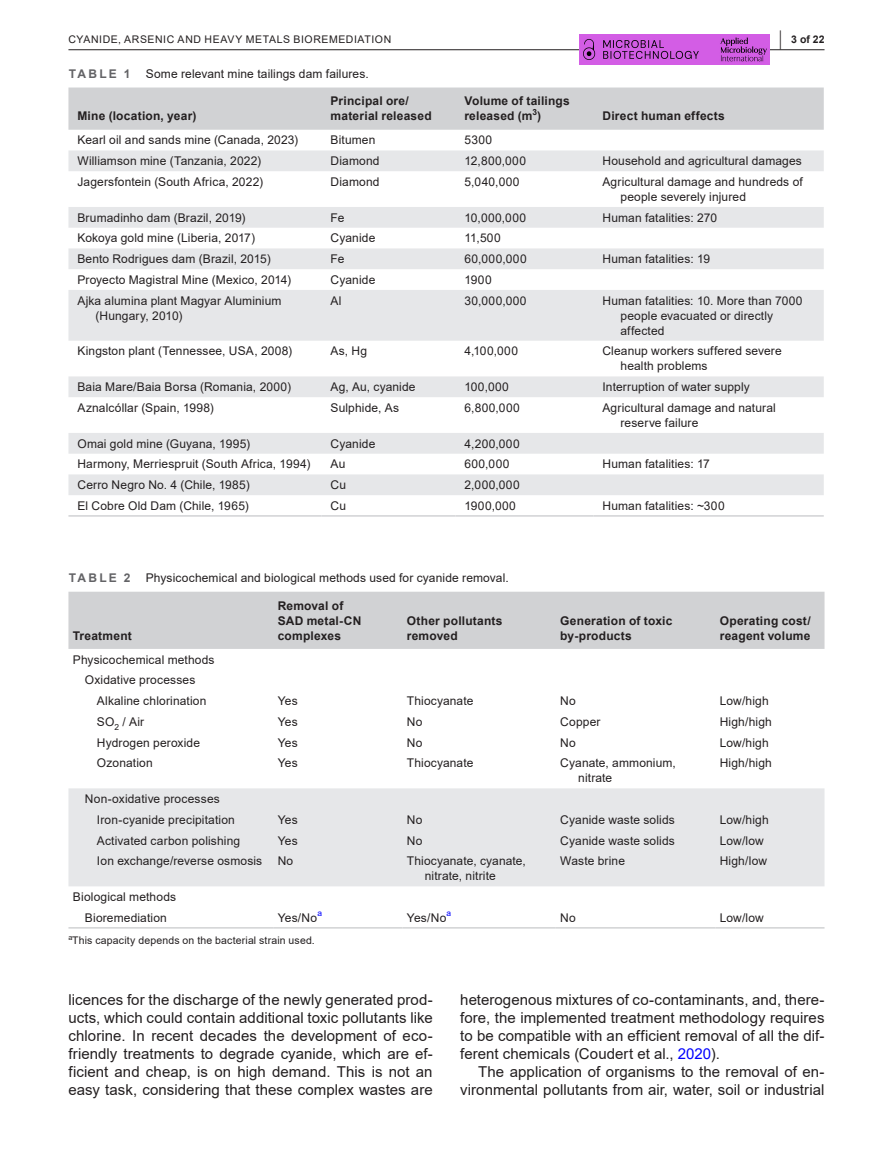
<style>
.page{position:relative;width:893px;height:1174px;background:#fff}
.page>*{position:absolute;margin:0;border:0;box-sizing:border-box;transform-origin:0 0}
.t1{font:15px/18px "Arial";letter-spacing:.005em;color:#231f20;text-align:justify}
.t2{font:12px/15px "Arial";letter-spacing:.01em;color:#231f20}
.t3{font:700 12px/15px "Arial";letter-spacing:.015em;color:#231f20}
.t4{font:700 12px "Arial";letter-spacing:.185em;color:#636366}
.t5{font:10.5px "Arial";letter-spacing:.025em;color:#231f20}
.t6{font:10.5px "Arial";letter-spacing:.055em;color:#231f20}
.t7{font:700 10.5px "Arial";color:#231f20}
.s1{font-size:20.25px}
.s2{color:#00f}
</style>
<div class="page">
<hr style="left:68px;top:49px;width:756px;height:1px;background:#231f20">
<img style="left:579px;top:35px;width:190px;height:30px">
<div style="left:68px;top:87px;width:756px;height:43px;background:#d1d2d4"></div>
<svg style="left:68px;top:150px;width:756px;height:345px;fill:#edeeef"></svg>
<hr style="left:68px;top:515px;width:254px;height:1px;background:#d1d2d4">
<hr style="left:322px;top:515px;width:133px;height:1px;background:#d1d2d4">
<hr style="left:455px;top:515px;width:138px;height:1px;background:#d1d2d4">
<hr style="left:593px;top:515px;width:231px;height:1px;background:#d1d2d4">
<div style="left:68px;top:591px;width:756px;height:58px;background:#d1d2d4"></div>
<div style="left:68px;top:788px;width:756px;height:98px;background:#e6e7e9"></div>
<hr style="left:68px;top:927px;width:205px;height:1px;background:#d1d2d4">
<hr style="left:273px;top:927px;width:129px;height:1px;background:#d1d2d4">
<hr style="left:402px;top:927px;width:154px;height:1px;background:#d1d2d4">
<hr style="left:556px;top:927px;width:159px;height:1px;background:#d1d2d4">
<hr style="left:715px;top:927px;width:109px;height:1px;background:#d1d2d4">
<p class="t6" style="left:69px;top:32px;width:324px">CYANIDE, ARSENIC AND HEAVY METALS BIOREMEDIATION</p>
<p class="t7" style="left:779px;top:32px;width:47px"><span class="s1">|</span> 3 of 22</p>
<p class="t4" style="left:69px;top:65px;width:63px">TABLE 1</p>
<p class="t2" style="left:146px;top:66px;width:224px">Some relevant mine tailings dam failures.</p>
<p class="t3" style="left:77px;top:109px;width:121px">Mine (location, year)</p>
<p class="t3" style="left:331px;top:94px;width:103px">Principal ore/ material released</p>
<p class="t3" style="left:464px;top:94px;width:107px">Volume of tailings released (m<sup>3</sup>)</p>
<p class="t3" style="left:602px;top:109px;width:124px">Direct human effects</p>
<p class="t2" style="left:77px;top:133px;width:222px">Kearl oil and sands mine (Canada, 2023)</p>
<p class="t2" style="left:331px;top:133px;width:46px">Bitumen</p>
<p class="t2" style="left:464px;top:133px;width:29px">5300</p>
<p class="t2" style="left:77px;top:153px;width:185px">Williamson mine (Tanzania, 2022)</p>
<p class="t2" style="left:331px;top:153px;width:50px">Diamond</p>
<p class="t2" style="left:464px;top:153px;width:63px">12,800,000</p>
<p class="t2" style="left:602px;top:153px;width:201px">Household and agricultural damages</p>
<p class="t2" style="left:77px;top:174px;width:187px">Jagersfontein (South Africa, 2022)</p>
<p class="t2" style="left:331px;top:174px;width:50px">Diamond</p>
<p class="t2" style="left:464px;top:174px;width:57px">5,040,000</p>
<p class="t2" style="left:620px;top:174px;width:184px;text-indent:-18px">Agricultural damage and hundreds of people severely injured</p>
<p class="t2" style="left:77px;top:210px;width:170px">Brumadinho dam (Brazil, 2019)</p>
<p class="t2" style="left:331px;top:210px;width:15px">Fe</p>
<p class="t2" style="left:464px;top:210px;width:63px">10,000,000</p>
<p class="t2" style="left:602px;top:210px;width:116px">Human fatalities: 270</p>
<p class="t2" style="left:77px;top:231px;width:179px">Kokoya gold mine (Liberia, 2017)</p>
<p class="t2" style="left:331px;top:231px;width:46px">Cyanide</p>
<p class="t2" style="left:464px;top:231px;width:38px">11,500</p>
<p class="t2" style="left:77px;top:251px;width:195px">Bento Rodrigues dam (Brazil, 2015)</p>
<p class="t2" style="left:331px;top:251px;width:15px">Fe</p>
<p class="t2" style="left:464px;top:251px;width:64px">60,000,000</p>
<p class="t2" style="left:602px;top:251px;width:109px">Human fatalities: 19</p>
<p class="t2" style="left:77px;top:272px;width:215px">Proyecto Magistral Mine (Mexico, 2014)</p>
<p class="t2" style="left:331px;top:272px;width:46px">Cyanide</p>
<p class="t2" style="left:464px;top:272px;width:29px">1900</p>
<p class="t2" style="left:95px;top:293px;width:188px;text-indent:-18px">Ajka alumina plant Magyar Aluminium (Hungary, 2010)</p>
<p class="t2" style="left:331px;top:293px;width:12px">Al</p>
<p class="t2" style="left:464px;top:293px;width:64px">30,000,000</p>
<p class="t2" style="left:620px;top:293px;width:184px;text-indent:-18px">Human fatalities: 10. More than 7000 people evacuated or directly affected</p>
<p class="t2" style="left:77px;top:344px;width:216px">Kingston plant (Tennessee, USA, 2008)</p>
<p class="t2" style="left:331px;top:344px;width:38px">As, Hg</p>
<p class="t2" style="left:464px;top:344px;width:55px">4,100,000</p>
<p class="t2" style="left:620px;top:344px;width:163px;text-indent:-18px">Cleanup workers suffered severe health problems</p>
<p class="t2" style="left:77px;top:379px;width:215px">Baia Mare/Baia Borsa (Romania, 2000)</p>
<p class="t2" style="left:331px;top:379px;width:87px">Ag, Au, cyanide</p>
<p class="t2" style="left:464px;top:379px;width:46px">100,000</p>
<p class="t2" style="left:602px;top:379px;width:149px">Interruption of water supply</p>
<p class="t2" style="left:77px;top:400px;width:138px">Aznalcóllar (Spain, 1998)</p>
<p class="t2" style="left:331px;top:400px;width:70px">Sulphide, As</p>
<p class="t2" style="left:464px;top:400px;width:57px">6,800,000</p>
<p class="t2" style="left:620px;top:400px;width:157px;text-indent:-18px">Agricultural damage and natural reserve failure</p>
<p class="t2" style="left:77px;top:436px;width:174px">Omai gold mine (Guyana, 1995)</p>
<p class="t2" style="left:331px;top:436px;width:46px">Cyanide</p>
<p class="t2" style="left:464px;top:436px;width:57px">4,200,000</p>
<p class="t2" style="left:77px;top:456px;width:234px">Harmony, Merriespruit (South Africa, 1994)</p>
<p class="t2" style="left:331px;top:456px;width:16px">Au</p>
<p class="t2" style="left:464px;top:456px;width:47px">600,000</p>
<p class="t2" style="left:602px;top:456px;width:109px">Human fatalities: 17</p>
<p class="t2" style="left:77px;top:477px;width:174px">Cerro Negro No. 4 (Chile, 1985)</p>
<p class="t2" style="left:331px;top:477px;width:17px">Cu</p>
<p class="t2" style="left:464px;top:477px;width:57px">2,000,000</p>
<p class="t2" style="left:77px;top:498px;width:173px">El Cobre Old Dam (Chile, 1965)</p>
<p class="t2" style="left:331px;top:498px;width:17px">Cu</p>
<p class="t2" style="left:464px;top:498px;width:53px">1900,000</p>
<p class="t2" style="left:602px;top:498px;width:124px">Human fatalities: ~300</p>
<p class="t4" style="left:69px;top:569px;width:63px">TABLE 2</p>
<p class="t2" style="left:146px;top:570px;width:364px">Physicochemical and biological methods used for cyanide removal.</p>
<p class="t3" style="left:73px;top:628px;width:60px">Treatment</p>
<p class="t3" style="left:278px;top:598px;width:85px">Removal of<br>SAD metal-CN complexes</p>
<p class="t3" style="left:407px;top:613px;width:97px">Other pollutants removed</p>
<p class="t3" style="left:560px;top:613px;width:114px">Generation of toxic by-products</p>
<p class="t3" style="left:720px;top:613px;width:93px">Operating cost/ reagent volume</p>
<p class="t2" style="left:73px;top:649px;width:143px;line-height:20.7px;text-align:center">Physicochemical methods<br>Oxidative processes</p>
<p class="t2" style="left:97px;top:693px;width:111px">Alkaline chlorination</p>
<p class="t2" style="left:278px;top:693px;width:22px">Yes</p>
<p class="t2" style="left:407px;top:693px;width:68px">Thiocyanate</p>
<p class="t2" style="left:560px;top:693px;width:17px">No</p>
<p class="t2" style="left:720px;top:693px;width:50px">Low/high</p>
<p class="t2" style="left:97px;top:714px;width:49px">SO<sub>2</sub> / Air</p>
<p class="t2" style="left:278px;top:714px;width:22px">Yes</p>
<p class="t2" style="left:407px;top:714px;width:17px">No</p>
<p class="t2" style="left:560px;top:714px;width:42px">Copper</p>
<p class="t2" style="left:720px;top:714px;width:54px">High/high</p>
<p class="t2" style="left:97px;top:735px;width:105px">Hydrogen peroxide</p>
<p class="t2" style="left:278px;top:735px;width:22px">Yes</p>
<p class="t2" style="left:407px;top:735px;width:17px">No</p>
<p class="t2" style="left:560px;top:735px;width:17px">No</p>
<p class="t2" style="left:720px;top:735px;width:50px">Low/high</p>
<p class="t2" style="left:97px;top:755px;width:57px">Ozonation</p>
<p class="t2" style="left:278px;top:755px;width:22px">Yes</p>
<p class="t2" style="left:407px;top:755px;width:68px">Thiocyanate</p>
<p class="t2" style="left:578px;top:755px;width:99px;text-indent:-18px">Cyanate, ammonium, nitrate</p>
<p class="t2" style="left:720px;top:755px;width:54px">High/high</p>
<p class="t2" style="left:97px;top:788px;width:139px;line-height:20.7px;text-indent:-12px">Non-oxidative processes<br>Iron-cyanide precipitation</p>
<p class="t2" style="left:278px;top:812px;width:22px">Yes</p>
<p class="t2" style="left:407px;top:812px;width:17px">No</p>
<p class="t2" style="left:560px;top:812px;width:116px">Cyanide waste solids</p>
<p class="t2" style="left:720px;top:812px;width:50px">Low/high</p>
<p class="t2" style="left:97px;top:833px;width:145px">Activated carbon polishing</p>
<p class="t2" style="left:278px;top:833px;width:22px">Yes</p>
<p class="t2" style="left:407px;top:833px;width:17px">No</p>
<p class="t2" style="left:560px;top:833px;width:116px">Cyanide waste solids</p>
<p class="t2" style="left:720px;top:833px;width:46px">Low/low</p>
<p class="t2" style="left:97px;top:853px;width:167px">Ion exchange/reverse osmosis</p>
<p class="t2" style="left:278px;top:853px;width:17px">No</p>
<p class="t2" style="left:425px;top:853px;width:103px;text-indent:-18px">Thiocyanate, cyanate, nitrate, nitrite</p>
<p class="t2" style="left:560px;top:853px;width:66px">Waste brine</p>
<p class="t2" style="left:720px;top:853px;width:49px">High/low</p>
<p class="t2" style="left:73px;top:886px;width:105px;line-height:20.7px;text-align:center">Biological methods<br>Bioremediation</p>
<p class="t2" style="left:278px;top:910px;width:46px">Yes/No<sup>a</sup></p>
<p class="t2" style="left:407px;top:910px;width:46px">Yes/No<sup>a</sup></p>
<p class="t2" style="left:560px;top:910px;width:17px">No</p>
<p class="t2" style="left:720px;top:910px;width:46px">Low/low</p>
<p class="t5" style="left:68px;top:933px;width:248px"><sup>a</sup>This capacity depends on the bacterial strain used.</p>
<p class="t1" style="left:68px;top:991px;width:366px">licences for the discharge of the newly generated prod&shy;ucts, which could contain additional toxic pollutants like chlorine. In recent decades the development of eco&shy;friendly treatments to degrade cyanide, which are ef&shy;ficient and cheap, is on high demand. This is not an easy task, considering that these complex wastes are</p>
<p class="t1" style="left:460px;top:991px;width:366px">heterogenous mixtures of co-contaminants, and, there&shy;fore, the implemented treatment methodology requires to be compatible with an efficient removal of all the dif&shy;ferent chemicals (Coudert et al., <span class="s2">2020</span>).</p>
<p class="t1" style="left:460px;top:1063px;width:366px;text-align:right">The application of organisms to the removal of en&shy;vironmental pollutants from air, water, soil or industrial</p>
</div>
